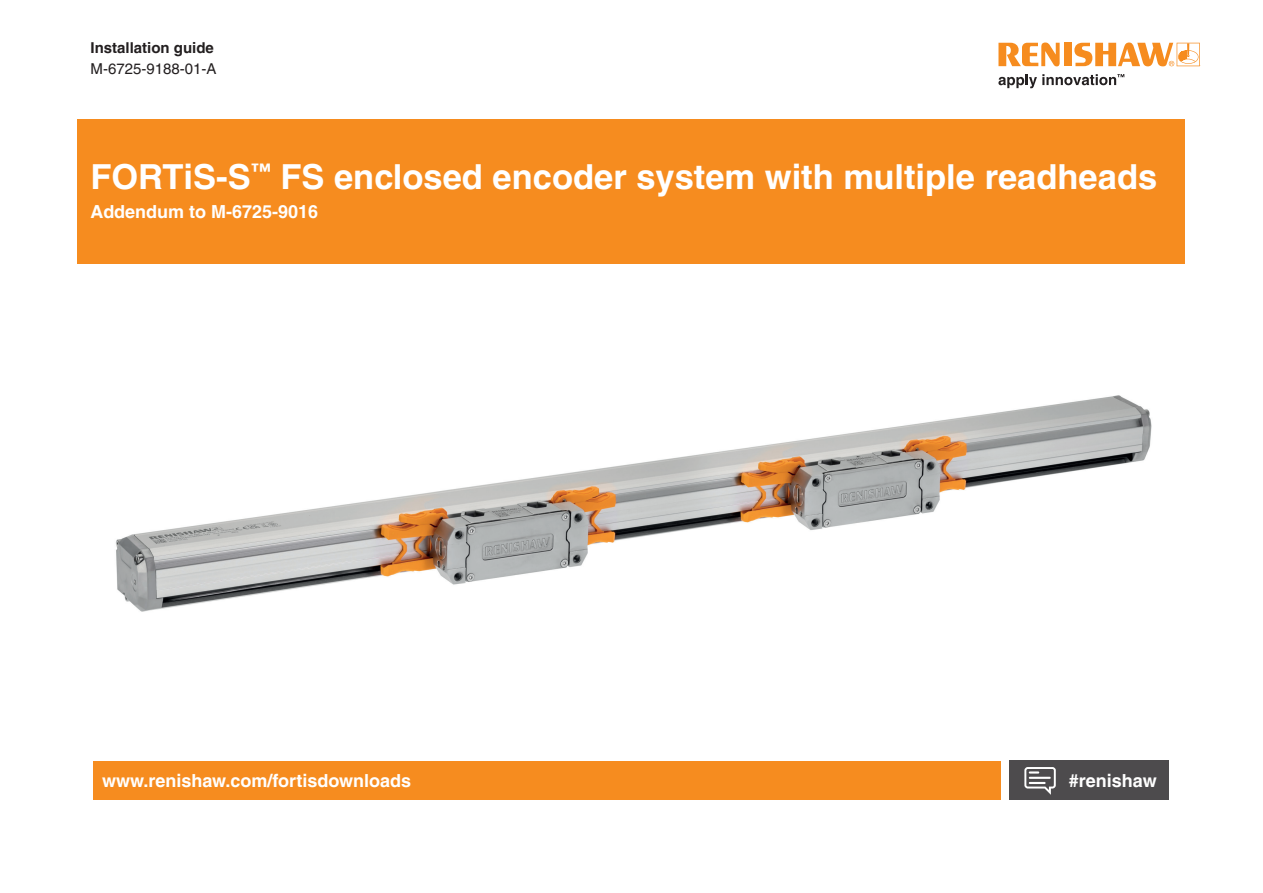
<style>
.page{position:relative;width:1263px;height:893px;background:#fff}
.page>*{position:absolute;margin:0;border:0;box-sizing:border-box;transform-origin:0 0}
.t1{font:700 34.5px "Helvetica LT Pro";color:#fff}
.t2{font:700 18px "Helvetica LT Pro";color:#fff}
.t3{font:700 15px "Helvetica LT Pro";color:#231f20}
.t4{font:15px "Helvetica LT Pro";color:#231f20}
</style>
<div class="page">
<svg style="left:998px;top:43px;width:62px;height:23px"></svg>
<div style="left:1064px;top:43px;width:8px;height:23px;background:#f68c1f"></div>
<svg style="left:1074px;top:43px;width:126px;height:23px"></svg>
<svg style="left:998px;top:74px;width:126px;height:14px"></svg>
<img style="left:115px;top:395px;width:1037px;height:217px">
<div style="left:78px;top:119px;width:1107px;height:145px;background:#f68c1f"></div>
<div style="left:1009px;top:761px;width:160px;height:38px;background:#4d4b4d"></div>
<svg style="left:1024px;top:767px;width:32px;height:28px"></svg>
<div style="left:94px;top:761px;width:907px;height:38px;background:#f68c1f"></div>
<p class="t3" style="left:91px;top:39px;width:125px">Installation guide</p>
<p class="t4" style="left:91px;top:60px;width:127px">M-6725-9188-01-A</p>
<h1 class="t1" style="left:90px;top:156px;width:1068px">FORTiS-S<sup>™</sup> FS enclosed encoder system with multiple readheads</h1>
<p class="t2" style="left:90px;top:201px;width:229px">Addendum to M-6725-9016</p>
<p class="t2" style="left:102px;top:769px;width:311px">www.renishaw.com/fortisdownloads</p>
<p class="t2" style="left:1069px;top:769px;width:89px">#renishaw</p>
</div>
